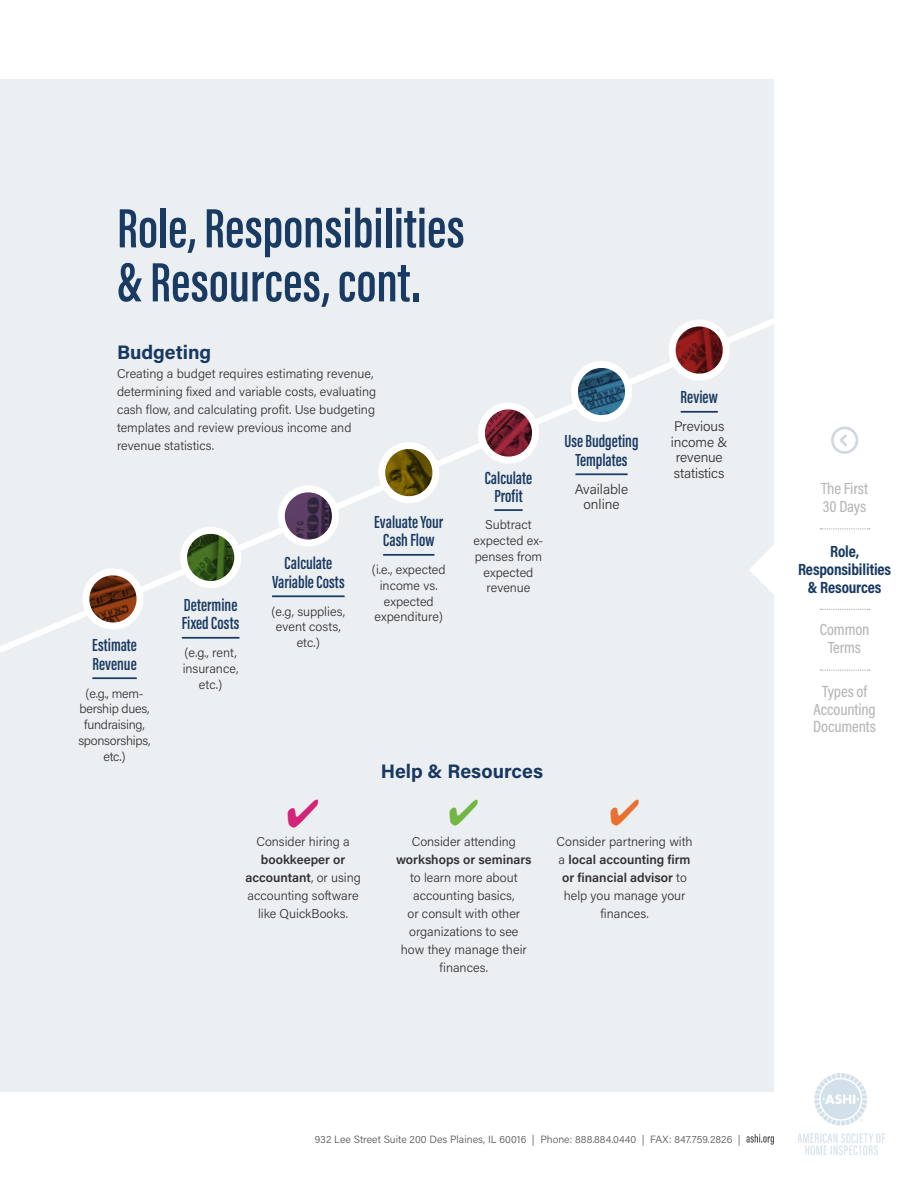
<style>
.page{position:relative;width:918px;height:1188px;background:#fff}
.page>*{position:absolute;margin:0;border:0;box-sizing:border-box;transform-origin:0 0}
.XX_Large_header{font:600 57px/54px "Acumin Pro Extra Cond";color:#183a63}
.XX_Medium_Header{font:19.5px "Acumin Variable Concept";color:#173860}
.Small_thin_header_li{font:600 18px/18.8px "Acumin Pro Extra Cond";color:#173860;text-align:center}
.X_Small_Header{font:500 16.35px/17.9px "Acumin Pro Cond";letter-spacing:-.01em;color:#b7b7b7;text-align:center}
.X_Small_Header-2{font:700 16.35px/17.9px "Acumin Pro Cond";letter-spacing:-.01em;color:#173860;text-align:center}
.XX_List_Body{font:300 13.95px/15.6px "Acumin Pro";letter-spacing:-.01em;color:#312f30;text-align:center}
.XX_Main_Body{font:300 12.75px/18px "Acumin Pro";color:#312f30;text-align:center}
.XX_List_Body-2{font:300 12.75px/15.8px "Acumin Pro";color:#312f30;text-align:center}
.XX_List_Body-3{font:300 12.75px/15.8px "Acumin Pro";letter-spacing:-.02em;color:#312f30;text-align:center}
.t1{font:600 12.75px "Acumin Pro";color:#312f30}
.XX_Main_Body-2{font:300 10.5px "Acumin Pro";letter-spacing:.005em;color:#535353}
.s1{font-weight:600}
</style>
<div class="page">
<img style="left:797px;top:1073px;width:88px;height:82px">
<div style="left:0;top:80px;width:774px;height:1012px;background:#eceff2"></div>
<svg style="left:0;top:318px;width:774px;height:335px"></svg>
<hr style="left:92px;top:677px;width:45px;height:2px;background:#173860">
<hr style="left:182px;top:637px;width:57px;height:2px;background:#173860">
<hr style="left:681px;top:411px;width:37px;height:2px;background:#173860">
<svg style="left:79px;top:565px;width:65px;height:68px"></svg>
<hr style="left:272px;top:595px;width:73px;height:2px;background:#173860">
<hr style="left:383px;top:554px;width:51px;height:2px;background:#173860">
<hr style="left:494px;top:509px;width:29px;height:2px;background:#173860">
<hr style="left:575px;top:473px;width:53px;height:2px;background:#173860">
<svg style="left:177px;top:524px;width:64px;height:67px"></svg>
<svg style="left:275px;top:483px;width:64px;height:67px"></svg>
<svg style="left:375px;top:439px;width:65px;height:68px"></svg>
<svg style="left:475px;top:400px;width:64px;height:67px"></svg>
<svg style="left:568px;top:358px;width:64px;height:68px"></svg>
<svg style="left:666px;top:318px;width:64px;height:66px"></svg>
<svg style="left:746px;top:1134px;width:28px;height:11px"></svg>
<svg style="left:749px;top:544px;width:25px;height:51px"></svg>
<svg style="left:831px;top:427px;width:27px;height:27px"></svg>
<svg style="left:820px;top:529px;width:50px;height:1px"></svg>
<svg style="left:820px;top:609px;width:50px;height:1px"></svg>
<svg style="left:820px;top:670px;width:50px;height:1px"></svg>
<p class="XX_Large_header" style="left:117px;top:201px;width:349px">Role, Responsibilities &amp; Resources, cont.</p>
<p class="XX_Medium_Header" style="left:117px;top:338px;width:96px">Budgeting</p>
<p class="XX_Main_Body" style="left:117px;top:364px;width:261px;text-align:left">Creating a budget requires estimating revenue, determining fixed and variable costs, evaluating cash flow, and calculating profit. Use budgeting templates and review previous income and revenue statistics.</p>
<p class="Small_thin_header_li" style="left:92px;top:636px;width:46px;text-align:left">Estimate<br>Revenue</p>
<p class="XX_List_Body-3" style="left:79px;top:685px;width:74px">(e.g., mem&shy;bership dues, fundraising, sponsorships, etc.)</p>
<p class="Small_thin_header_li" style="left:182px;top:595px;width:59px;text-align:left">Determine<br>Fixed Costs</p>
<p class="XX_List_Body-2" style="left:183px;top:644px;width:57px">(e.g., rent, insurance, etc.)</p>
<p class="Small_thin_header_li" style="left:272px;top:554px;width:74px">Calculate<br>Variable Costs</p>
<p class="XX_List_Body-2" style="left:272px;top:603px;width:75px">(e.g, supplies, event costs, etc.)</p>
<p class="Small_thin_header_li" style="left:374px;top:512px;width:71px">Evaluate Your<br>Cash Flow</p>
<p class="XX_List_Body-2" style="left:372px;top:561px;width:75px">(i.e., expected income vs. expected expenditure)</p>
<p class="Small_thin_header_li" style="left:485px;top:469px;width:49px;line-height:17.4px">Calculate<br>Profit</p>
<p class="XX_List_Body-2" style="left:474px;top:517px;width:71px">Subtract expected ex&shy;penses from expected revenue</p>
<p class="XX_Medium_Header" style="left:381px;top:758px;width:164px">Help &amp; Resources</p>
<p class="Small_thin_header_li" style="left:564px;top:432px;width:76px">Use Budgeting<br>Templates</p>
<p class="XX_List_Body" style="left:575px;top:480px;width:55px">Available online</p>
<p class="Small_thin_header_li" style="left:681px;top:388px;width:39px">Review</p>
<p class="XX_List_Body" style="left:671px;top:418px;width:58px">Previous income &amp; revenue statistics</p>
<p class="XX_Main_Body" style="left:256px;top:832px;width:95px">Consider hiring a</p>
<p class="XX_Main_Body" style="left:245px;top:850px;width:117px"><span class="s1">bookkeeper or accountant</span>, or using accounting software like QuickBooks.</p>
<p class="XX_Main_Body" style="left:412px;top:832px;width:106px">Consider attending</p>
<p class="t1" style="left:396px;top:851px;width:137px">workshops or seminars</p>
<p class="XX_Main_Body" style="left:401px;top:868px;width:127px">to learn more about accounting basics,<br>or consult with other organizations to see how they manage their finances.</p>
<p class="XX_Main_Body" style="left:557px;top:832px;width:138px">Consider partnering with a <span class="s1">local accounting firm or financial advisor</span> to help you manage your finances.</p>
<p class="X_Small_Header" style="left:821px;top:479px;width:48px;text-align:left">The First<br>30 Days</p>
<p class="X_Small_Header-2" style="left:798px;top:542px;width:95px">Role,<br>Responsibilities &amp; Resources</p>
<p class="X_Small_Header" style="left:820px;top:620px;width:51px">Common<br>Terms</p>
<p class="X_Small_Header" style="left:813px;top:682px;width:64px">Types of<br>Accounting<br>Documents</p>
<p class="XX_Main_Body-2" style="left:315px;top:1132px;width:428px">932 Lee Street Suite 200 Des Plaines, IL 60016 | Phone: 888.884.0440 | FAX: 847.759.2826 |</p>
</div>
